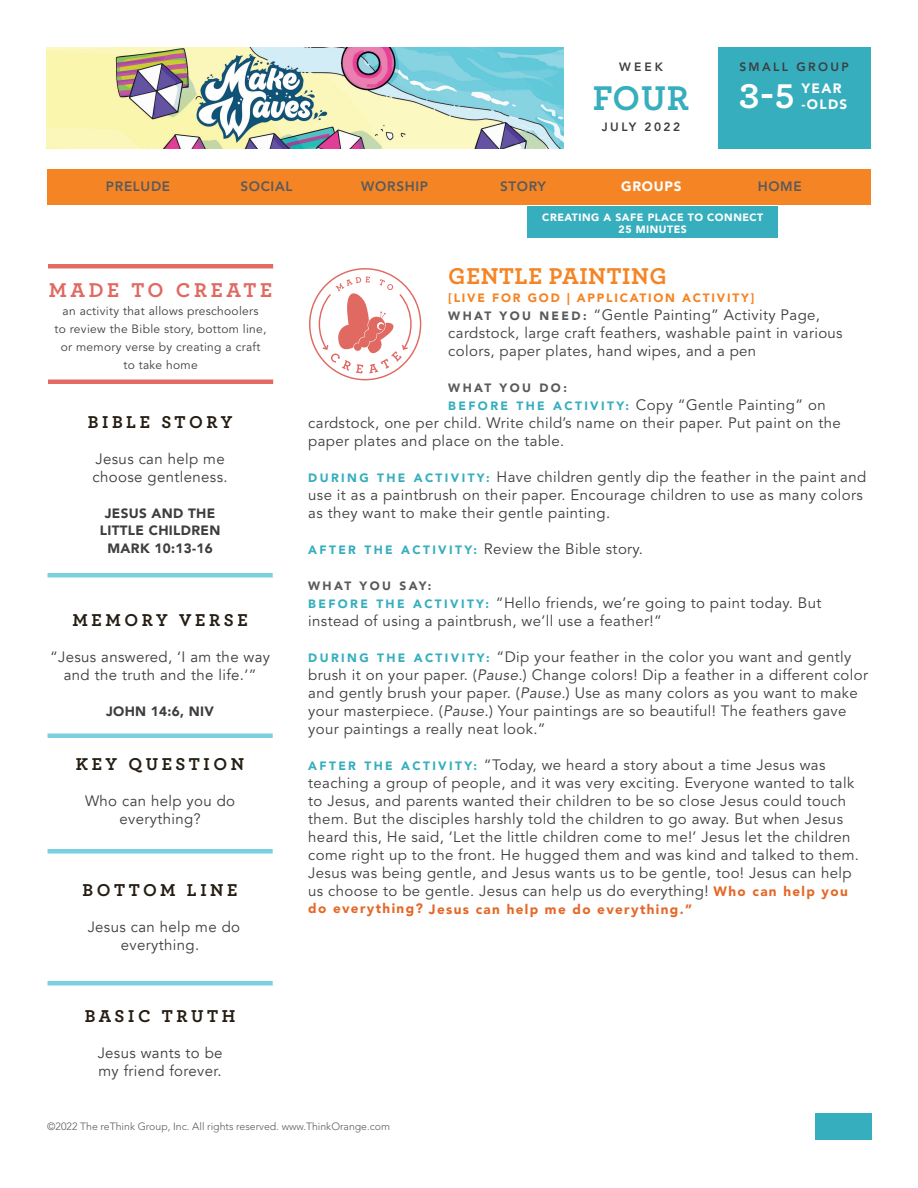
<style>
.page{position:relative;width:918px;height:1188px;background:#fff}
.page>*{position:absolute;margin:0;border:0;box-sizing:border-box;transform-origin:0 0}
.t1{font:700 36px "Archer Pro";color:#36aebd}
.t2{font:700 36px "Archer Pro";color:#fff}
.t3{font:700 24px "Archer Pro";letter-spacing:.025em;color:#f58425}
.t4{font:700 21px "Archer Pro";letter-spacing:.175em;color:#e06961}
.t5{font:700 18px "Archer Pro";letter-spacing:.2em;color:#251d13}
.t6{font:15px/18px "Avenir LT Std";letter-spacing:.025em;color:#3e3e3f}
.t7{font:15px/18px "Avenir";letter-spacing:.025em;color:#3e3e3f;text-align:center}
.t8{font:900 13.5px/18px "Avenir";letter-spacing:.025em;color:#3e3e3f;text-align:center}
.t9{font:900 13.5px "Avenir LT Std";letter-spacing:.1em;color:#e46828}
.t10{font:800 13.5px "Avenir LT Std";letter-spacing:.05em;color:#585a5c}
.t11{font:900 13.5px/16.2px "Avenir LT Std";letter-spacing:.1em;color:#fff}
.t12{font:12px/18px "Avenir LT Std";letter-spacing:.025em;color:#3e3e3f;text-align:center}
.t13{font:900 12px "Avenir LT Std";letter-spacing:.15em;color:#f58425}
.t14{font:800 12px "Avenir LT Std";letter-spacing:.2em;color:#3e3e3f}
.t15{font:900 12px "Avenir LT Std";letter-spacing:.2em;color:#585a5c}
.t16{font:300 10.5px "Avenir LT Std";color:#585a5c}
.t17{font:900 10.5px/12px "Avenir LT Std";letter-spacing:.05em;color:#fff;text-align:center}
.s1{font-weight:900;font-size:12px;color:#585a5c}
.s2{font-weight:900;font-size:12px;color:#36aebd}
.s3{font-style:italic}
.s4{font-weight:900;font-size:13.5px;color:#e46828}
</style>
<div class="page">
<img style="left:46px;top:47px;width:518px;height:102px">
<div style="left:717px;top:47px;width:154px;height:102px;background:#36aebd"></div>
<div style="left:48px;top:573px;width:225px;height:5px;background:#7bd0e0"></div>
<hr style="left:48px;top:734px;width:225px;height:4px;background:#7bd0e0">
<div style="left:48px;top:849px;width:225px;height:5px;background:#7bd0e0"></div>
<div style="left:48px;top:981px;width:225px;height:5px;background:#7bd0e0"></div>
<svg style="left:309px;top:268px;width:112px;height:112px"></svg>
<hr style="left:48px;top:380px;width:225px;height:4px;background:#e36963">
<hr style="left:48px;top:264px;width:225px;height:4px;background:#e36963">
<div style="left:527px;top:206px;width:251px;height:32px;background:#36aebd"></div>
<div style="left:47px;top:170px;width:824px;height:36px;background:#f58425"></div>
<div style="left:815px;top:1113px;width:57px;height:27px;background:#36aebd"></div>
<p class="t14" style="left:619px;top:59px;width:45px">WEEK</p>
<h1 class="t1" style="left:593px;top:69px;width:98px">FOUR</h1>
<p class="t14" style="left:602px;top:120px;width:80px">JULY 2022</p>
<p class="t14" style="left:739px;top:59px;width:111px">SMALL GROUP</p>
<h1 class="t2" style="left:739px;top:68px;width:57px">3-5</h1>
<p class="t11" style="left:802px;top:80px;width:47px">YEAR -OLDS</p>
<p class="t10" style="left:106px;top:178px;width:66px">PRELUDE</p>
<p class="t10" style="left:240px;top:178px;width:54px">SOCIAL</p>
<p class="t10" style="left:361px;top:178px;width:68px">WORSHIP</p>
<p class="t10" style="left:500px;top:178px;width:47px">STORY</p>
<p class="t11" style="left:621px;top:178px;width:62px">GROUPS</p>
<p class="t10" style="left:758px;top:178px;width:46px">HOME</p>
<h3 class="t4" style="left:49px;top:273px;width:225px">MADE TO CREATE</h3>
<p class="t12" style="left:55px;top:302px;width:214px">an activity that allows preschoolers<br>to review the Bible story, bottom line, or memory verse by creating a craft to take home</p>
<p class="t5" style="left:88px;top:407px;width:146px">BIBLE STORY</p>
<p class="t7" style="left:93px;top:450px;width:137px;text-align:left">Jesus can help me choose gentleness.</p>
<p class="t8" style="left:100px;top:503px;width:122px">JESUS AND THE<br>LITTLE CHILDREN<br>MARK 10:13-16</p>
<p class="t5" style="left:72px;top:605px;width:177px">MEMORY VERSE</p>
<p class="t7" style="left:50px;top:648px;width:222px">“Jesus answered, ‘I am the way and the truth and the life.’”</p>
<p class="t8" style="left:106px;top:701px;width:110px">JOHN 14:6, NIV</p>
<p class="t5" style="left:76px;top:749px;width:170px">KEY QUESTION</p>
<p class="t7" style="left:85px;top:792px;width:152px">Who can help you do everything?</p>
<p class="t5" style="left:83px;top:875px;width:156px">BOTTOM LINE</p>
<p class="t7" style="left:88px;top:918px;width:154px">Jesus can help me do everything.</p>
<p class="t5" style="left:85px;top:1001px;width:152px">BASIC TRUTH</p>
<p class="t7" style="left:98px;top:1044px;width:126px;text-align:left">Jesus wants to be my friend forever.</p>
<p class="t17" style="left:542px;top:211px;width:223px">CREATING A SAFE PLACE TO CONNECT<br>25 MINUTES</p>
<h2 class="t3" style="left:448px;top:257px;width:220px">GENTLE PAINTING</h2>
<p class="t13" style="left:448px;top:290px;width:308px">[LIVE FOR GOD | APPLICATION ACTIVITY]</p>
<p class="t6" style="left:448px;top:306px;width:396px"><span class="s1">W H AT Y O U N E E D :</span> “Gentle Painting” Activity Page, cardstock, large craft feathers, washable paint in various colors, paper plates, hand wipes, and a pen</p>
<p class="t15" style="left:448px;top:380px;width:120px">WHAT YOU DO:</p>
<p class="t6" style="left:308px;top:396px;width:534px;text-indent:140px"><span class="s2">B E F O R E T H E A C T I V I T Y:</span> Copy “Gentle Painting” on cardstock, one per child. Write child’s name on their paper. Put paint on the paper plates and place on the table.</p>
<p class="t6" style="left:308px;top:468px;width:560px"><span class="s2">D U R I N G T H E A C T I V I T Y:</span> Have children gently dip the feather in the paint and use it as a paintbrush on their paper. Encourage children to use as many colors as they want to make their gentle painting.</p>
<p class="t6" style="left:308px;top:540px;width:336px"><span class="s2">A F T E R T H E A C T I V I TY:</span> Review the Bible story.</p>
<p class="t15" style="left:308px;top:578px;width:125px">WHAT YOU SAY:</p>
<p class="t6" style="left:308px;top:594px;width:515px"><span class="s2">B E F O R E T H E A C T I V I T Y:</span> “Hello friends, we’re going to paint today. But instead of using a paintbrush, we’ll use a feather!”</p>
<p class="t6" style="left:308px;top:648px;width:561px"><span class="s2">D U R I N G T H E A C T I V I T Y:</span> “Dip your feather in the color you want and gently brush it on your paper. (<span class="s3">Pause.</span>) Change colors! Dip a feather in a different color and gently brush your paper. (<span class="s3">Pause.</span>) Use as many colors as you want to make your masterpiece. (<span class="s3">Pause.</span>) Your paintings are so beautiful! The feathers gave your paintings a really neat look.”</p>
<p class="t6" style="left:308px;top:756px;width:552px"><span class="s2">A F T E R T H E A C T I V I T Y:</span> “Today, we heard a story about a time Jesus was teaching a group of people, and it was very exciting. Everyone wanted to talk to Jesus, and parents wanted their children to be so close Jesus could touch them. But the disciples harshly told the children to go away. But when Jesus heard this, He said, ‘Let the little children come to me!’ Jesus let the children come right up to the front. He hugged them and was kind and talked to them.<br>Jesus was being gentle, and Jesus wants us to be gentle, too! Jesus can help us choose to be gentle. Jesus can help us do everything! <span class="s4">Who can help you</span></p>
<p class="t9" style="left:308px;top:901px;width:385px">do everything? Jesus can help me do everything.”</p>
<p class="t16" style="left:47px;top:1120px;width:344px">©2022 The reThink Group, Inc. All rights reserved. www.ThinkOrange.com</p>
</div>
